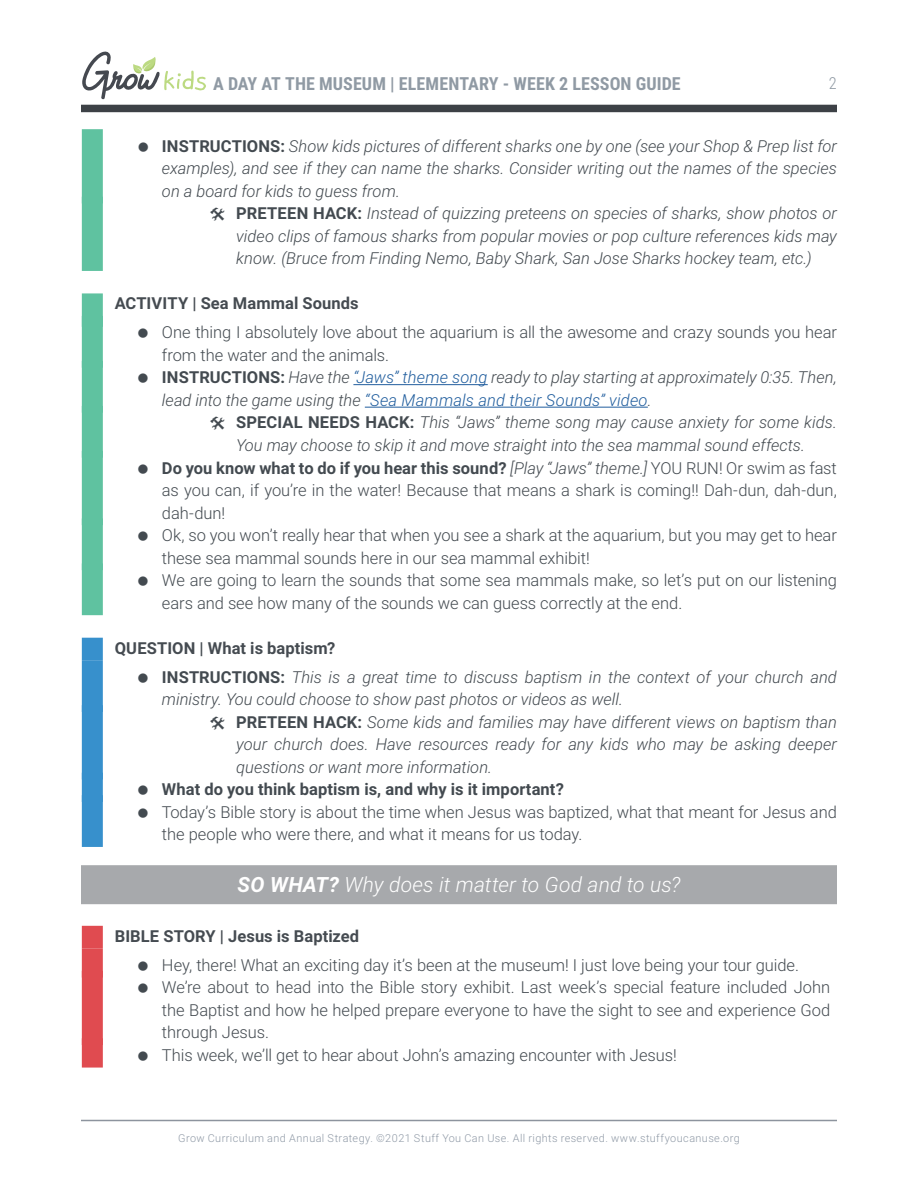
<style>
.page{position:relative;width:918px;height:1188px;background:#fff}
.page>*{position:absolute;margin:0;border:0;box-sizing:border-box;transform-origin:0 0}
.t1{font:italic 300 21px "Roboto";letter-spacing:.005em;color:#fff}
.t2{font:700 18px "Roboto Condensed";letter-spacing:.005em;color:#909aa4}
.t3{font:italic 300 16.5px/22.5px "Roboto";color:#434a50}
.t4{font:300 16.5px/22.5px "Roboto";letter-spacing:-.005em;color:#434a50}
.t5{font:700 16.5px "Roboto";letter-spacing:.005em;color:#434a50}
.t6{font:italic 300 16.5px "Roboto";letter-spacing:.005em;color:#215e9e}
.t7{font:700 16.5px "Roboto";letter-spacing:.005em;color:#454b51}
.t8{font:300 16.5px "Roboto Condensed";color:#909aa4}
.t9{font:300 10.8px "Roboto";letter-spacing:.04em;color:#8f99a6}
.s1{font-weight:700;font-style:normal}
.s2{color:#215e9e}
.s3{color:#434a50}
.s4{font-weight:300;font-style:italic}
.s5{font-weight:300}
.s6{font-weight:700;font-style:normal;color:#454b51}
.s7{font-weight:700}
</style>
<div class="page">
<hr style="left:81px;top:1120px;width:756px;height:1px;background:#8d949e">
<svg style="left:82px;top:51px;width:124px;height:49px"></svg>
<div style="left:81px;top:105px;width:756px;height:7px;background:#3d4146"></div>
<div style="left:82px;top:129px;width:21px;height:74px;background:#5fc2a0"></div>
<div style="left:82px;top:197px;width:21px;height:74px;background:#5fc2a0"></div>
<div style="left:82px;top:293px;width:21px;height:34px;background:#5fc2a0"></div>
<div style="left:82px;top:316px;width:21px;height:52px;background:#5fc2a0"></div>
<div style="left:82px;top:361px;width:21px;height:52px;background:#5fc2a0"></div>
<hr style="left:353px;top:384px;width:135px;height:1px;background:#215e9e">
<hr style="left:365px;top:407px;width:283px;height:1px;background:#215e9e">
<div style="left:82px;top:406px;width:21px;height:52px;background:#5fc2a0"></div>
<div style="left:82px;top:451px;width:21px;height:74px;background:#5fc2a0"></div>
<div style="left:82px;top:518px;width:21px;height:52px;background:#5fc2a0"></div>
<div style="left:82px;top:563px;width:21px;height:52px;background:#5fc2a0"></div>
<div style="left:82px;top:638px;width:21px;height:22px;background:#3790cc"></div>
<div style="left:82px;top:660px;width:21px;height:52px;background:#3790cc"></div>
<div style="left:82px;top:705px;width:21px;height:74px;background:#3790cc"></div>
<div style="left:82px;top:773px;width:21px;height:29px;background:#3790cc"></div>
<div style="left:82px;top:795px;width:21px;height:52px;background:#3790cc"></div>
<div style="left:81px;top:865px;width:756px;height:39px;background:#a7a9ac"></div>
<div style="left:82px;top:926px;width:21px;height:22px;background:#e04b50"></div>
<div style="left:82px;top:948px;width:21px;height:30px;background:#e04b50"></div>
<div style="left:82px;top:971px;width:21px;height:74px;background:#e04b50"></div>
<div style="left:82px;top:1038px;width:21px;height:30px;background:#e04b50"></div>
<p class="t2" style="left:213px;top:71px;width:469px">A DAY AT THE MUSEUM | ELEMENTARY - WEEK 2 LESSON GUIDE</p>
<p class="t8" style="left:829px;top:71px;width:10px">2</p>
<p class="t3" style="left:162px;top:134px;width:677px"><span class="s1">INSTRUCTIONS:</span> Show kids pictures of different sharks one by one (see your Shop &amp; Prep list for</p>
<p class="t3" style="left:162px;top:156px;width:676px">examples), and see if they can name the sharks. Consider writing out the names of the species</p>
<p class="t3" style="left:162px;top:179px;width:239px">on a board for kids to guess from.</p>
<p class="t3" style="left:236px;top:201px;width:602px"><span class="s1">PRETEEN HACK:</span> Instead of quizzing preteens on species of sharks, show photos or</p>
<p class="t3" style="left:236px;top:224px;width:602px">video clips of famous sharks from popular movies or pop culture references kids may</p>
<p class="t3" style="left:236px;top:246px;width:577px">know. (Bruce from Finding Nemo, Baby Shark, San Jose Sharks hockey team, etc.)</p>
<p class="t7" style="left:115px;top:292px;width:246px">ACTIVITY | Sea Mammal Sounds</p>
<p class="t4" style="left:162px;top:321px;width:677px">One thing I absolutely love about the aquarium is all the awesome and crazy sounds you hear</p>
<p class="t4" style="left:162px;top:343px;width:229px">from the water and the animals.</p>
<p class="t3" style="left:162px;top:366px;width:677px"><span class="s1">INSTRUCTIONS:</span> Have the <span class="s2">“Jaws” theme song</span> ready to play starting at approximately 0:35. Then,</p>
<p class="t6" style="left:162px;top:389px;width:491px"><span class="s3">lead into the game using the</span> “Sea Mammals and their Sounds” video<span class="s3">.</span></p>
<p class="t3" style="left:236px;top:411px;width:602px"><span class="s1">SPECIAL NEEDS HACK:</span> This “Jaws” theme song may cause anxiety for some kids.</p>
<p class="t3" style="left:236px;top:433px;width:570px">You may choose to skip it and move straight into the sea mammal sound effects.</p>
<p class="t5" style="left:162px;top:456px;width:676px">Do you know what to do if you hear this sound? <span class="s4">[Play “Jaws” theme.]</span> <span class="s5">YOU RUN! Or swim as fast</span></p>
<p class="t4" style="left:162px;top:478px;width:676px">as you can, if you’re in the water! Because that means a shark is coming!! Dah-dun, dah-dun,</p>
<p class="t4" style="left:162px;top:501px;width:65px">dah-dun!</p>
<p class="t4" style="left:162px;top:523px;width:676px">Ok, so you won’t really hear that when you see a shark at the aquarium, but you may get to hear</p>
<p class="t4" style="left:162px;top:546px;width:430px">these sea mammal sounds here in our sea mammal exhibit!</p>
<p class="t4" style="left:162px;top:568px;width:676px">We are going to learn the sounds that some sea mammals make, so let’s put on our listening</p>
<p class="t4" style="left:162px;top:591px;width:522px">ears and see how many of the sounds we can guess correctly at the end.</p>
<p class="t3" style="left:162px;top:632px;width:676px;line-height:29.2px;text-indent:-47px"><span class="s6">QUESTION | What is baptism?<br></span><span class="s1">INSTRUCTIONS:</span> This is a great time to discuss baptism in the context of your church and</p>
<p class="t3" style="left:236px;top:688px;width:602px;text-indent:-74px">ministry. You could choose to show past photos or videos as well.<br><span class="s1">PRETEEN HACK:</span> Some kids and families may have different views on baptism than your church does. Have resources ready for any kids who may be asking deeper questions or want more information.</p>
<p class="t5" style="left:162px;top:778px;width:404px">What do you think baptism is, and why is it important?</p>
<p class="t4" style="left:162px;top:800px;width:676px">Today’s Bible story is about the time when Jesus was baptized, what that meant for Jesus and the people who were there, and what it means for us today.</p>
<p class="t1" style="left:238px;top:870px;width:444px"><span class="s7">SO WHAT?</span> Why does it matter to God and to us?</p>
<p class="t7" style="left:115px;top:924px;width:246px">BIBLE STORY | Jesus is Baptized</p>
<p class="t4" style="left:162px;top:953px;width:670px">Hey, there! What an exciting day it’s been at the museum! I just love being your tour guide.<br>We’re about to head into the Bible story exhibit. Last week’s special feature included John the Baptist and how he helped prepare everyone to have the sight to see and experience God through Jesus.<br>This week, we’ll get to hear about John’s amazing encounter with Jesus!</p>
<p class="t9" style="left:178px;top:1131px;width:563px">Grow Curriculum and Annual Strategy. ©2021 Stuff You Can Use. All rights reserved. www.stuffyoucanuse.org</p>
</div>
